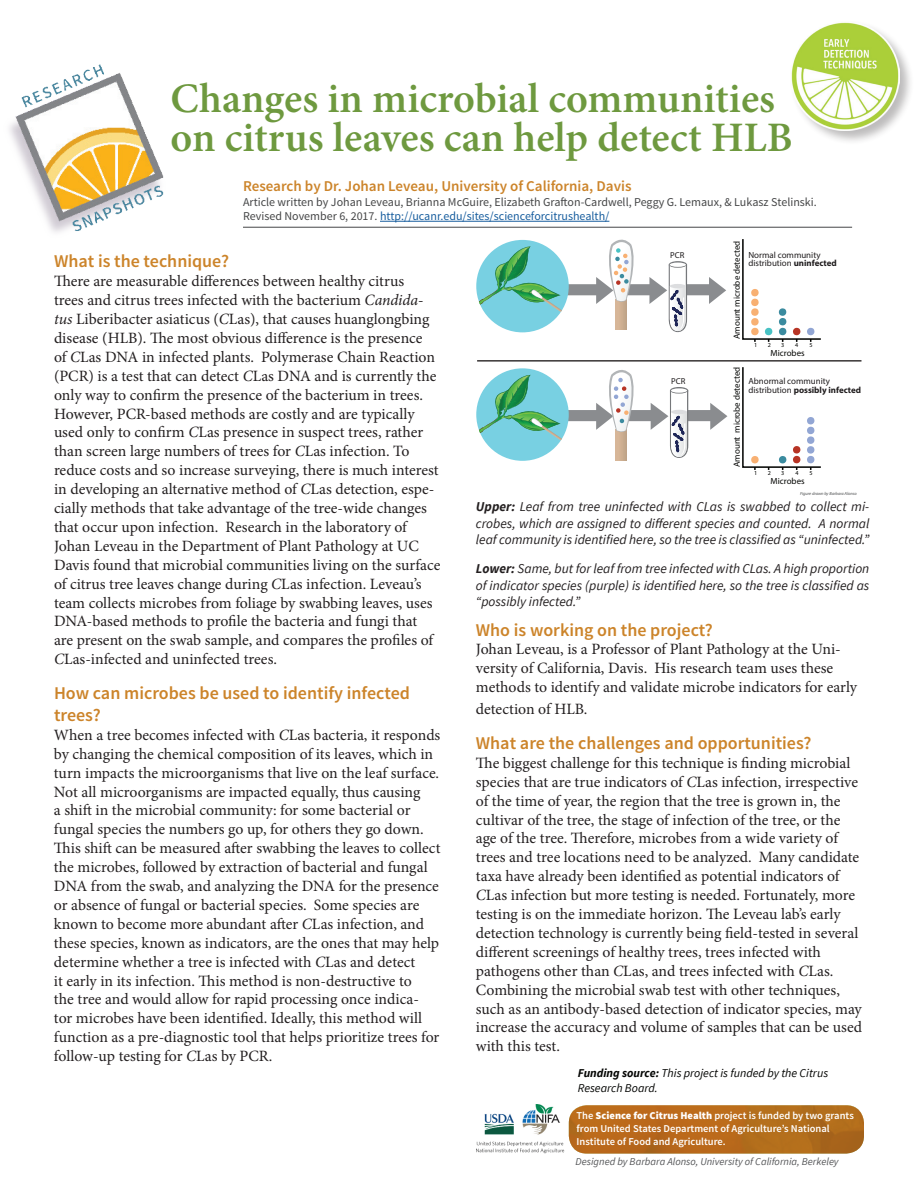
<style>
.page{position:relative;width:918px;height:1188px;background:#fff}
.page>*{position:absolute;margin:0;border:0;box-sizing:border-box;transform-origin:0 0}
.t1{font:600 42px/39px "Minion Pro";color:#6e993f}
.t2{font:600 18px/21.6px "Source Sans Pro";color:#cc842a}
.t3{font:15.75px/18.9px "Minion Pro";color:#231f20}
.t4{font:600 15px "Source Sans Pro";color:#cc842a}
.t5{font:italic 13.5px/16.2px "Source Sans Pro";color:#231f20;text-align:justify}
.t6{font:12px/14.4px "Source Sans Pro";color:#454647}
.t7{font:italic 12px/14.4px "Source Sans Pro";color:#040503}
.t8{font:600 10.5px/12.6px "Source Sans Pro";color:#fff}
.t9{font:italic 10.5px "Source Sans Pro";color:#57585a}
.t10{font:8.85px/8.6px "Myriad Pro";color:#201d1e}
.t11{font:8.85px "Myriad Pro";color:#040503}
.t12{font:8.7px "Myriad Pro";color:#201d1e}
.t13{font:6.15px "Myriad Pro";color:#040503}
.t14{font:italic 4.5px "Myriad Pro";color:#515354}
.s1{color:#175d9e}
.s2{font-style:italic}
.s3{font-weight:700}
.s4{font-weight:900}
</style>
<div class="page">
<hr style="left:243px;top:227px;width:609px;height:1px;background:#454647">
<img style="left:9px;top:64px;width:155px;height:169px">
<img style="left:569px;top:1105px;width:295px;height:49px">
<img style="left:476px;top:1104px;width:89px;height:50px">
<div style="left:789px;top:20px;width:126px;height:126px;background:#231f20;opacity:.3"></div>
<img style="left:790px;top:22px;width:110px;height:109px">
<hr style="left:380px;top:221px;width:229px;height:1px;background:#175d9e">
<svg style="left:616px;top:458px;width:11px;height:2px"></svg>
<svg style="left:479px;top:239px;width:247px;height:94px"></svg>
<hr style="left:477px;top:360px;width:384px;height:2px;background:#231f20">
<svg style="left:742px;top:239px;width:79px;height:103px"></svg>
<svg style="left:742px;top:367px;width:79px;height:103px"></svg>
<svg style="left:479px;top:368px;width:248px;height:90px"></svg>
<h1 class="t1" style="left:171px;top:78px;width:624px">Changes in microbial communities on citrus leaves can help detect HLB</h1>
<p class="t4" style="left:243px;top:177px;width:390px">Research by Dr. Johan Leveau, University of California, Davis</p>
<p class="t6" style="left:243px;top:195px;width:575px">Article written by Johan Leveau, Brianna McGuire, Elizabeth Grafton-Cardwell, Peggy G. Lemaux, &amp; Lukasz Stelinski.<br>Revised November 6, 2017. <span class="s1">http://ucanr.edu/sites/scienceforcitrushealth/</span></p>
<p class="t2" style="left:54px;top:251px;width:177px">What is the technique?</p>
<p class="t3" style="left:54px;top:272px;width:388px">There are measurable differences between healthy citrus<br>trees and citrus trees infected with the bacterium <span class="s2">Candida&shy;tus</span> Liberibacter asiaticus (<span class="s2">C</span>Las), that causes huanglongbing disease (HLB). The most obvious difference is the presence<br>of <span class="s2">C</span>Las DNA in infected plants. Polymerase Chain Reaction (PCR) is a test that can detect <span class="s2">C</span>Las DNA and is currently the only way to confirm the presence of the bacterium in trees.<br>However, PCR-based methods are costly and are typically used only to confirm <span class="s2">C</span>Las presence in suspect trees, rather than screen large numbers of trees for <span class="s2">C</span>Las infection. To reduce costs and so increase surveying, there is much interest in developing an alternative method of <span class="s2">C</span>Las detection, espe&shy;cially methods that take advantage of the tree-wide changes that occur upon infection. Research in the laboratory of Johan Leveau in the Department of Plant Pathology at UC Davis found that microbial communities living on the surface of citrus tree leaves change during <span class="s2">C</span>Las infection. Leveau’s team collects microbes from foliage by swabbing leaves, uses DNA-based methods to profile the bacteria and fungi that<br>are present on the swab sample, and compares the profiles of <span class="s2">C</span>Las-infected and uninfected trees.</p>
<p class="t2" style="left:54px;top:683px;width:358px">How can microbes be used to identify infected trees?</p>
<p class="t3" style="left:54px;top:725px;width:388px">When a tree becomes infected with <span class="s2">C</span>Las bacteria, it responds by changing the chemical composition of its leaves, which in turn impacts the microorganisms that live on the leaf surface.<br>Not all microorganisms are impacted equally, thus causing<br>a shift in the microbial community: for some bacterial or fungal species the numbers go up, for others they go down.<br>This shift can be measured after swabbing the leaves to collect the microbes, followed by extraction of bacterial and fungal DNA from the swab, and analyzing the DNA for the presence or absence of fungal or bacterial species. Some species are known to become more abundant after <span class="s2">C</span>Las infection, and these species, known as indicators, are the ones that may help determine whether a tree is infected with <span class="s2">C</span>Las and detect<br>it early in its infection. This method is non-destructive to<br>the tree and would allow for rapid processing once indica&shy;tor microbes have been identified. Ideally, this method will function as a pre-diagnostic tool that helps prioritize trees for follow-up testing for <span class="s2">C</span>Las by PCR.</p>
<p class="t12" style="left:670px;top:250px;width:16px">PCR</p>
<p class="t12" style="left:671px;top:376px;width:16px">PCR</p>
<p class="t11" style="left:731px;top:339px;width:100px;rotate:-90deg">Amount microbe detected</p>
<p class="t10" style="left:748px;top:250px;width:90px">Normal community distribution <span class="s3">uninfected</span></p>
<p class="t11" style="left:731px;top:467px;width:102px;rotate:-90deg">Amount microbe detected</p>
<p class="t10" style="left:748px;top:377px;width:114px">Abnormal community distribution <span class="s3">possibly infected</span></p>
<p class="t13" style="left:754px;top:342px;width:5px">1</p>
<p class="t13" style="left:768px;top:342px;width:5px">2</p>
<p class="t13" style="left:781px;top:342px;width:5px">3</p>
<p class="t13" style="left:795px;top:342px;width:5px">4</p>
<p class="t13" style="left:809px;top:342px;width:5px">5</p>
<p class="t11" style="left:771px;top:348px;width:36px">Microbes</p>
<p class="t13" style="left:754px;top:470px;width:5px">1</p>
<p class="t13" style="left:768px;top:470px;width:5px">2</p>
<p class="t13" style="left:781px;top:470px;width:5px">3</p>
<p class="t13" style="left:795px;top:470px;width:5px">4</p>
<p class="t13" style="left:809px;top:470px;width:5px">5</p>
<p class="t14" style="left:800px;top:491px;width:58px">Figure drawn by Barbara Alonso</p>
<p class="t11" style="left:771px;top:476px;width:36px">Microbes</p>
<p class="t5" style="left:476px;top:499px;width:395px"><span class="s3">Upper:</span> Leaf from tree uninfected with CLas is swabbed to collect mi&shy;crobes, which are assigned to different species and counted. A normal leaf community is identified here, so the tree is classified as “uninfected.”</p>
<p class="t5" style="left:476px;top:561px;width:395px"><span class="s3">Lower:</span> Same, but for leaf from tree infected with CLas. A high proportion of indicator species (purple) is identified here, so the tree is classified as “possibly infected.”</p>
<p class="t2" style="left:476px;top:619px;width:239px">Who is working on the project?</p>
<p class="t3" style="left:476px;top:640px;width:383px">Johan Leveau, is a Professor of Plant Pathology at the Uni&shy;versity of California, Davis. His research team uses these methods to identify and validate microbe indicators for early</p>
<p class="t3" style="left:476px;top:699px;width:113px">detection of HLB.</p>
<p class="t2" style="left:476px;top:733px;width:337px">What are the challenges and opportunities?</p>
<p class="t3" style="left:476px;top:753px;width:388px">The biggest challenge for this technique is finding microbial species that are true indicators of <span class="s2">C</span>Las infection, irrespective of the time of year, the region that the tree is grown in, the cultivar of the tree, the stage of infection of the tree, or the age of the tree. Therefore, microbes from a wide variety of trees and tree locations need to be analyzed. Many candidate taxa have already been identified as potential indicators of <span class="s2">C</span>Las infection but more testing is needed. Fortunately, more testing is on the immediate horizon. The Leveau lab’s early detection technology is currently being field-tested in several different screenings of healthy trees, trees infected with pathogens other than <span class="s2">C</span>Las, and trees infected with <span class="s2">C</span>Las.<br>Combining the microbial swab test with other techniques, such as an antibody-based detection of indicator species, may increase the accuracy and volume of samples that can be used with this test.</p>
<p class="t7" style="left:578px;top:1066px;width:252px"><span class="s3">Funding source:</span> This project is funded by the Citrus<br>Research Board.</p>
<p class="t8" style="left:577px;top:1110px;width:279px">The <span class="s4">Science for Citrus Health</span> project is funded by two grants from United States Department of Agriculture’s National<br>Institute of Food and Agriculture.</p>
<p class="t9" style="left:576px;top:1155px;width:265px">Designed by Barbara Alonso, University of California, Berkeley</p>
</div>
